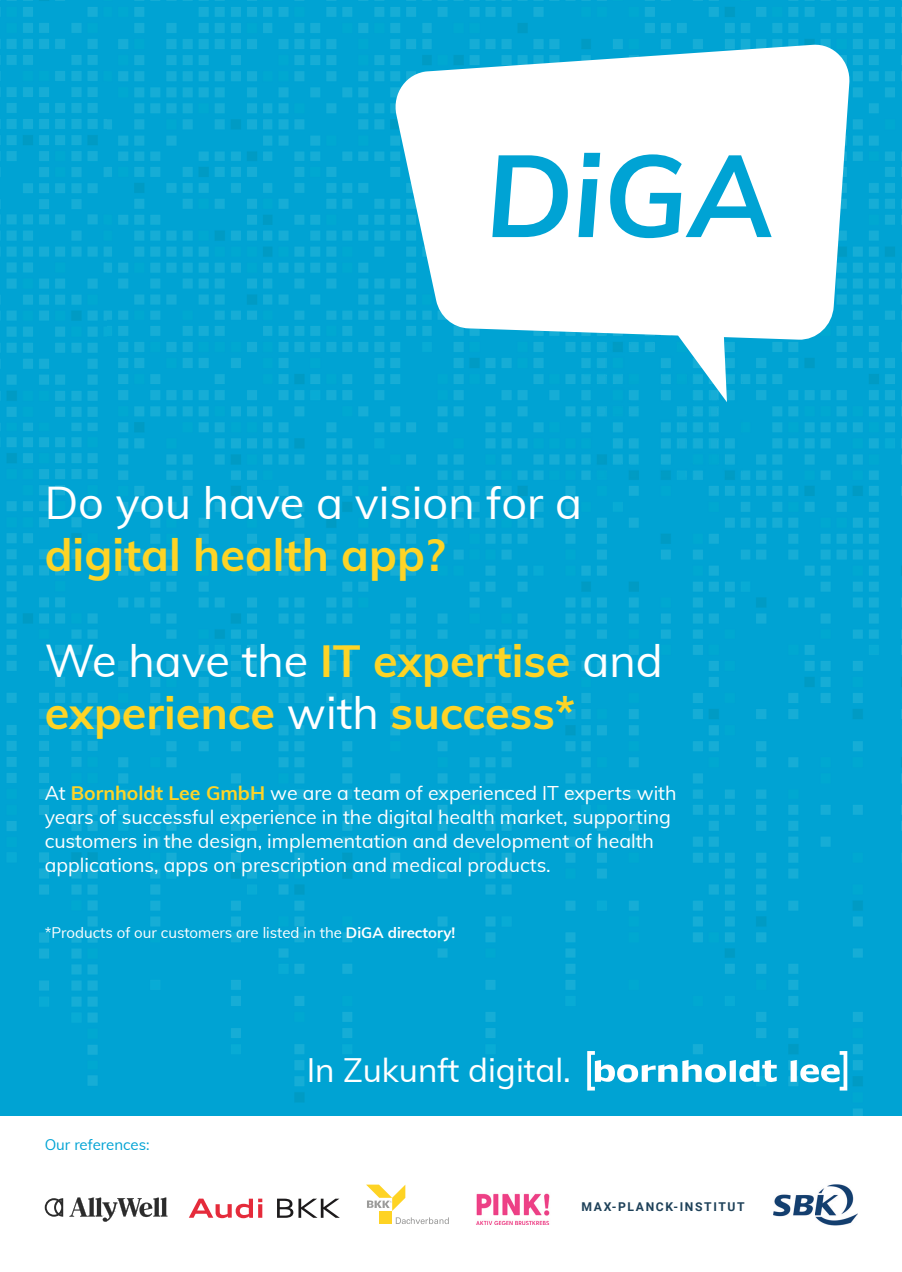
<style>
.page{position:relative;width:902px;height:1272px;background:#fff}
.page>*{position:absolute;margin:0;border:0;box-sizing:border-box;transform-origin:0 0}
.t1{font:italic 700 114.75px "Muli";color:#00a3d4}
.t2{font:700 45px/52.5px "Muli";color:#fed426}
.t3{font:45px "Muli";color:#fff}
.t4{font:33.15px "Muli";color:#fff}
.t5{font:19.5px/24px "Muli";color:#fff}
.t6{font:15px "Muli";color:#fff}
.t7{font:15px "Muli";color:#00a3d4}
.t8{font:700 12.15px "Roboto";letter-spacing:.135em;color:#1e4159}
.s1{font-weight:400;color:#fff}
.s2{font-weight:700;color:#fed426}
.s3{font-weight:700}
</style>
<div class="page">
<img style="left:0;top:0;width:901px;height:1115px">
<svg style="left:587px;top:1051px;width:189px;height:39px"></svg>
<svg style="left:790px;top:1051px;width:57px;height:39px"></svg>
<svg style="left:392px;top:43px;width:458px;height:359px"></svg>
<img style="left:476px;top:1193px;width:74px;height:31px">
<svg style="left:45px;top:1198px;width:18px;height:18px"></svg>
<svg style="left:69px;top:1197px;width:98px;height:24px"></svg>
<svg style="left:366px;top:1184px;width:39px;height:26px"></svg>
<div style="left:379px;top:1210px;width:13px;height:13px;background:#fed324"></div>
<svg style="left:396px;top:1217px;width:53px;height:6px"></svg>
<img style="left:773px;top:1184px;width:84px;height:41px">
<svg style="left:189px;top:1198px;width:73px;height:20px"></svg>
<svg style="left:277px;top:1198px;width:63px;height:19px"></svg>
<h1 class="t1" style="left:485px;top:112px;width:290px">DiGA</h1>
<h2 class="t3" style="left:45px;top:470px;width:539px">Do you have a vision for a</h2>
<h2 class="t2" style="left:45px;top:527px;width:402px">digital health app?</h2>
<h2 class="t2" style="left:45px;top:632px;width:619px"><span class="s1">We have the</span> IT expertise <span class="s1">and </span>experience <span class="s1">with</span> success*</h2>
<p class="t5" style="left:45px;top:779px;width:633px">At <span class="s2">Bornholdt Lee GmbH</span> we are a team of experienced IT experts with years of successful experience in the digital health market, supporting customers in the design, implementation and development of health applications, apps on prescription and medical products.</p>
<p class="t6" style="left:45px;top:921px;width:412px">*Products of our customers are listed in the <span class="s3">DiGA directory!</span></p>
<p class="t7" style="left:45px;top:1133px;width:106px">Our references:</p>
<h3 class="t4" style="left:306px;top:1045px;width:266px">In Zukunft digital.</h3>
<p class="t8" style="left:581px;top:1197px;width:165px">MAX-PLANCK-INSTITUT</p>
</div>
